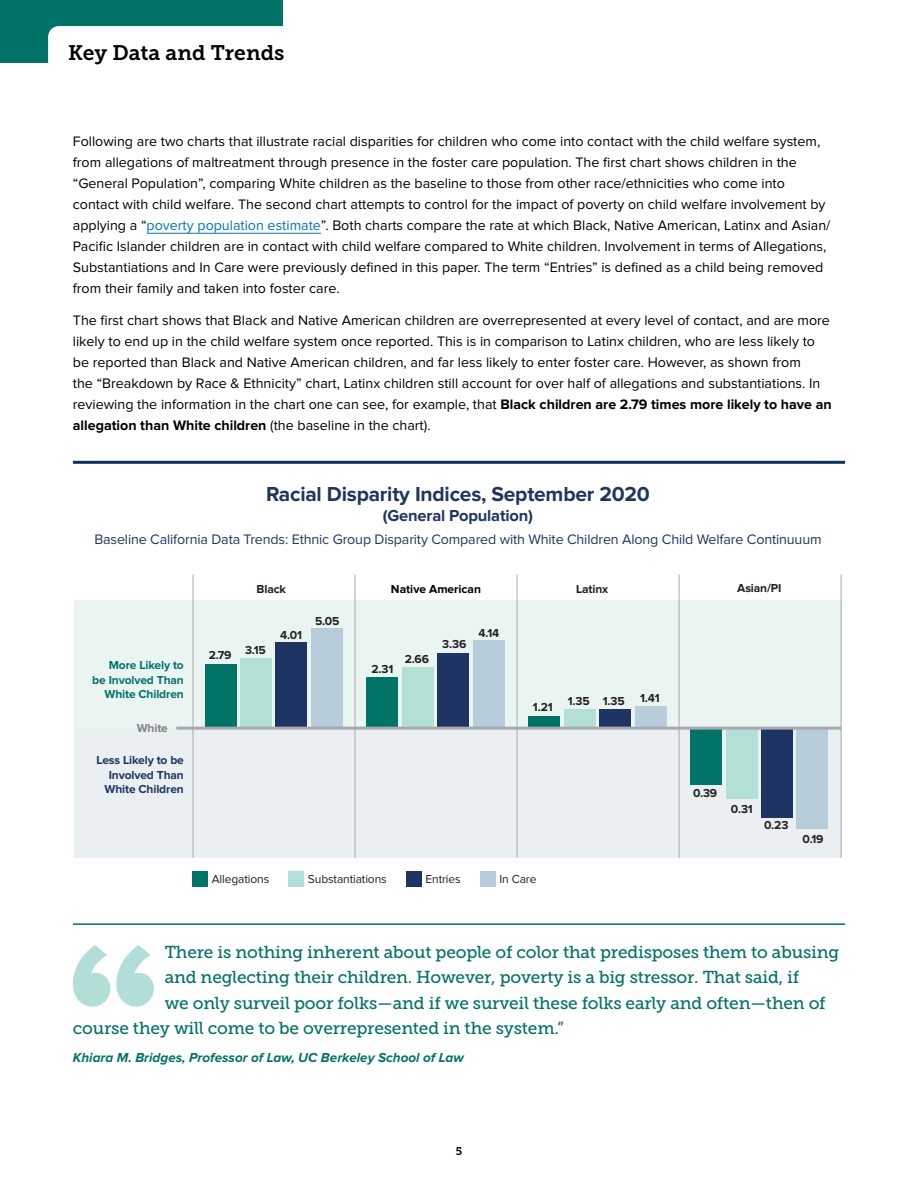
<style>
.page{position:relative;width:918px;height:1188px;background:#fff}
.page>*{position:absolute;margin:0;border:0;box-sizing:border-box;transform-origin:0 0}
.t1{font:700 21px "Proxima Nova";letter-spacing:-.01em;color:#1e3564}
.t2{font:21px "Museo Slab 700";color:#000}
.t3{font:17.25px "Museo Slab 500";letter-spacing:-.01em;color:#007366}
.t4{font:700 16.5px "Proxima Nova";letter-spacing:-.01em;color:#1e3564}
.t5{font:14.25px/21px "Proxima Nova";color:#000}
.t6{font:14.25px "Proxima Nova";letter-spacing:-.01em;color:#1e3564}
.t7{font:italic 700 13.5px "Proxima Nova";color:#007366}
.t8{font:700 12px "Proxima Nova";letter-spacing:-.01em;color:#231f20}
.t9{font:12px "Proxima Nova";letter-spacing:-.01em;color:#231f20}
.t10{font:700 12px/14.4px "Proxima Nova";letter-spacing:-.01em;color:#007467;text-align:right}
.t11{font:700 12px/14.4px "Proxima Nova";letter-spacing:-.01em;color:#1e3564;text-align:right}
.t12{font:700 12px "Proxima Nova";color:#000}
.t13{font:700 12px "Proxima Nova";letter-spacing:-.01em;color:#808285}
.t14{font:11.25px "Museo Slab 700";color:#000}
.s1{color:#0075bc}
.s2{font-weight:700}
</style>
<div class="page">
<hr style="left:147px;top:233px;width:174px;height:1px;background:#0075bc">
<div style="left:74px;top:728px;width:767px;height:130px;background:#eaeff2"></div>
<div style="left:74px;top:600px;width:767px;height:128px;background:#eaf5f2"></div>
<div style="left:192px;top:871px;width:16px;height:16px;background:#007467"></div>
<div style="left:288px;top:871px;width:16px;height:16px;background:#b2dfd6"></div>
<div style="left:406px;top:871px;width:16px;height:16px;background:#1e3564"></div>
<div style="left:481px;top:871px;width:15px;height:16px;background:#b7cdd9"></div>
<hr style="left:193px;top:575px;width:1px;height:283px;background:#a7a9ac">
<hr style="left:355px;top:575px;width:1px;height:283px;background:#a7a9ac">
<hr style="left:517px;top:575px;width:1px;height:283px;background:#a7a9ac">
<hr style="left:679px;top:575px;width:1px;height:283px;background:#a7a9ac">
<hr style="left:841px;top:575px;width:1px;height:283px;background:#a7a9ac">
<div style="left:797px;top:728px;width:31px;height:101px;background:#b7cdd9"></div>
<div style="left:761px;top:728px;width:32px;height:89px;background:#1e3564"></div>
<div style="left:726px;top:728px;width:31px;height:71px;background:#b2dfd6"></div>
<div style="left:690px;top:728px;width:32px;height:57px;background:#007467"></div>
<div style="left:635px;top:706px;width:32px;height:22px;background:#b7cdd9"></div>
<div style="left:599px;top:709px;width:32px;height:19px;background:#1e3564"></div>
<div style="left:564px;top:709px;width:32px;height:19px;background:#b2dfd6"></div>
<div style="left:528px;top:716px;width:32px;height:12px;background:#007467"></div>
<div style="left:473px;top:640px;width:32px;height:88px;background:#b7cdd9"></div>
<div style="left:437px;top:653px;width:32px;height:75px;background:#1e3564"></div>
<div style="left:402px;top:667px;width:32px;height:61px;background:#b2dfd6"></div>
<div style="left:366px;top:677px;width:32px;height:51px;background:#007467"></div>
<div style="left:311px;top:628px;width:32px;height:100px;background:#b7cdd9"></div>
<div style="left:276px;top:642px;width:31px;height:86px;background:#1e3564"></div>
<div style="left:240px;top:658px;width:32px;height:70px;background:#b2dfd6"></div>
<div style="left:205px;top:664px;width:31px;height:64px;background:#007467"></div>
<hr style="left:176px;top:727px;width:665px;height:3px;background:#a7a9ac">
<hr style="left:73px;top:461px;width:772px;height:3px;background:#093266">
<div style="left:0;top:0;width:283px;height:63px;background:#007366"></div>
<div style="left:48px;top:26px;width:621px;height:68px;background:#fff;border-radius:11px"></div>
<svg style="left:73px;top:945px;width:81px;height:62px"></svg>
<hr style="left:73px;top:923px;width:772px;height:2px;background:#007366">
<h1 class="t2" style="left:68px;top:41px;width:218px">Key Data and Trends</h1>
<p class="t5" style="left:73px;top:131px;width:759px">Following are two charts that illustrate racial disparities for children who come into contact with the child welfare system, from allegations of maltreatment through presence in the foster care population. The first chart shows children in the “General Population”, comparing White children as the baseline to those from other race/ethnicities who come into contact with child welfare. The second chart attempts to control for the impact of poverty on child welfare involvement by applying a “<span class="s1">poverty population estimate</span>”. Both charts compare the rate at which Black, Native American, Latinx and Asian/ Pacific Islander children are in contact with child welfare compared to White children. Involvement in terms of Allegations, Substantiations and In Care were previously defined in this paper. The term “Entries” is defined as a child being removed from their family and taken into foster care.</p>
<p class="t5" style="left:73px;top:310px;width:760px">The first chart shows that Black and Native American children are overrepresented at every level of contact, and are more likely to end up in the child welfare system once reported. This is in comparison to Latinx children, who are less likely to be reported than Black and Native American children, and far less likely to enter foster care. However, as shown from<br>the “Breakdown by Race &amp; Ethnicity” chart, Latinx children still account for over half of allegations and substantiations. In reviewing the information in the chart one can see, for example, that <span class="s2">Black children are 2.79 times more likely to have an allegation than White children</span> (the baseline in the chart).</p>
<h1 class="t1" style="left:266px;top:482px;width:385px">Racial Disparity Indices, September 2020</h1>
<p class="t4" style="left:383px;top:506px;width:152px">(General Population)</p>
<p class="t6" style="left:94px;top:531px;width:729px">Baseline California Data Trends: Ethnic Group Disparity Compared with White Children Along Child Welfare Continuuum</p>
<p class="t8" style="left:257px;top:583px;width:31px">Black</p>
<p class="t12" style="left:391px;top:583px;width:92px">Native American</p>
<p class="t8" style="left:576px;top:582px;width:34px">Latinx</p>
<p class="t8" style="left:737px;top:581px;width:46px">Asian/PI</p>
<p class="t10" style="left:92px;top:658px;width:93px">More Likely to be Involved Than<br>White Children</p>
<p class="t13" style="left:137px;top:721px;width:33px">White</p>
<p class="t11" style="left:96px;top:754px;width:89px">Less Likely to be<br>Involved Than<br>White Children</p>
<p class="t8" style="left:209px;top:646px;width:59px">2.79 3.15</p>
<p class="t8" style="left:280px;top:628px;width:24px">4.01</p>
<p class="t8" style="left:315px;top:614px;width:26px">5.05</p>
<p class="t8" style="left:372px;top:662px;width:23px">2.31</p>
<p class="t8" style="left:405px;top:652px;width:26px">2.66</p>
<p class="t8" style="left:442px;top:637px;width:26px">3.36</p>
<p class="t8" style="left:479px;top:626px;width:22px">4.14</p>
<p class="t8" style="left:533px;top:700px;width:21px">1.21</p>
<p class="t8" style="left:568px;top:694px;width:59px">1.35 1.35</p>
<p class="t8" style="left:640px;top:691px;width:21px">1.41</p>
<p class="t9" style="left:212px;top:873px;width:59px">Allegations</p>
<p class="t9" style="left:308px;top:873px;width:80px">Substantiations</p>
<p class="t9" style="left:425px;top:873px;width:37px">Entries</p>
<p class="t9" style="left:499px;top:873px;width:39px">In Care</p>
<p class="t8" style="left:693px;top:786px;width:26px">0.39</p>
<p class="t8" style="left:731px;top:803px;width:23px">0.31</p>
<p class="t8" style="left:764px;top:818px;width:26px">0.23</p>
<p class="t8" style="left:803px;top:832px;width:22px">0.19</p>
<p class="t3" style="left:165px;top:942px;width:676px">There is nothing inherent about people of color that predisposes them to abusing</p>
<p class="t3" style="left:165px;top:968px;width:636px">and neglecting their children. However, poverty is a big stressor. That said, if</p>
<p class="t3" style="left:165px;top:993px;width:663px">we only surveil poor folks—and if we surveil these folks early and often—then of</p>
<p class="t3" style="left:73px;top:1019px;width:492px">course they will come to be overrepresented in the system.”</p>
<p class="t7" style="left:73px;top:1050px;width:393px">Khiara M. Bridges, Professor of Law, UC Berkeley School of Law</p>
<p class="t14" style="left:456px;top:1145px;width:8px">5</p>
</div>
